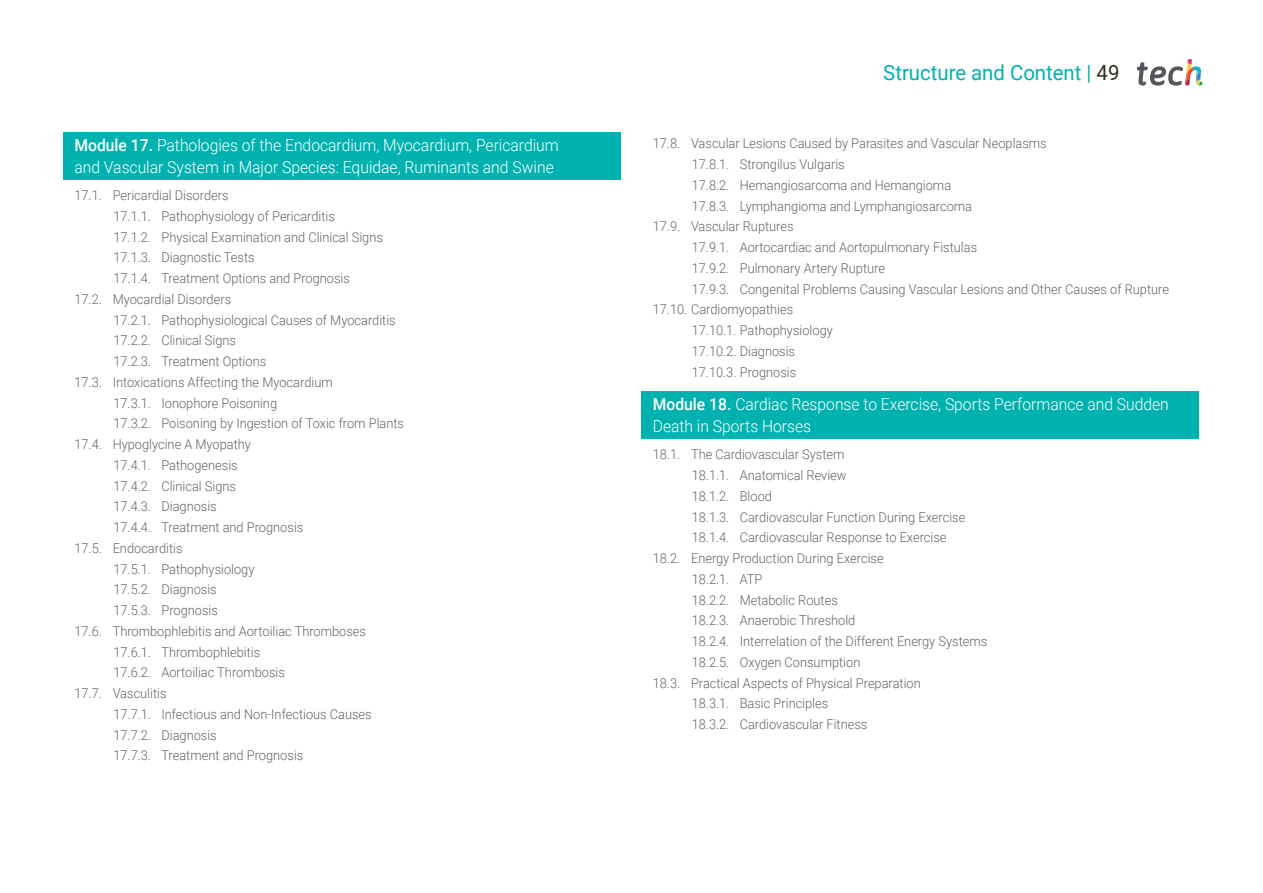
<style>
.page{position:relative;width:1263px;height:893px;background:#fff}
.page>*{position:absolute;margin:0;border:0;box-sizing:border-box;transform-origin:0 0}
.t1{font:21px "Roboto";color:#00b2af}
.t2{font:300 16.5px/22.5px "Roboto";color:#fff;scale:.95 1}
.t3{font:300 13.5px "Roboto";color:#61646a;scale:.95 1}
.s1{font-weight:500}
.s2{color:#312e20}
</style>
<div class="page">
<svg style="left:1137px;top:59px;width:65px;height:27px"></svg>
<div style="left:63px;top:132px;width:558px;height:47px;background:#00b2af"></div>
<div style="left:642px;top:391px;width:557px;height:47px;background:#00b2af"></div>
<p class="t2" style="left:74px;top:133px;width:511px"><span class="s1">Module 17.</span> Pathologies of the Endocardium, Myocardium, Pericardium and Vascular System in Major Species: Equidae, Ruminants and Swine</p>
<p class="t3" style="left:74px;top:186px;width:164px">17.1. Pericardial Disorders</p>
<p class="t3" style="left:113px;top:207px;width:235px">17.1.1. Pathophysiology of Pericarditis</p>
<p class="t3" style="left:113px;top:227px;width:285px">17.1.2. Physical Examination and Clinical Signs</p>
<p class="t3" style="left:113px;top:248px;width:150px">17.1.3. Diagnostic Tests</p>
<p class="t3" style="left:113px;top:269px;width:250px">17.1.4. Treatment Options and Prognosis</p>
<p class="t3" style="left:74px;top:290px;width:167px">17.2. Myocardial Disorders</p>
<p class="t3" style="left:113px;top:310px;width:299px">17.2.1. Pathophysiological Causes of Myocarditis</p>
<p class="t3" style="left:113px;top:331px;width:131px">17.2.2. Clinical Signs</p>
<p class="t3" style="left:113px;top:352px;width:162px">17.2.3. Treatment Options</p>
<p class="t3" style="left:74px;top:373px;width:273px">17.3. Intoxications Affecting the Myocardium</p>
<p class="t3" style="left:113px;top:393px;width:174px">17.3.1. Ionophore Poisoning</p>
<p class="t3" style="left:113px;top:414px;width:307px">17.3.2. Poisoning by Ingestion of Toxic from Plants</p>
<p class="t3" style="left:74px;top:435px;width:187px">17.4. Hypoglycine A Myopathy</p>
<p class="t3" style="left:113px;top:456px;width:132px">17.4.1. Pathogenesis</p>
<p class="t3" style="left:113px;top:476px;width:131px">17.4.2. Clinical Signs</p>
<p class="t3" style="left:113px;top:497px;width:110px">17.4.3. Diagnosis</p>
<p class="t3" style="left:113px;top:518px;width:201px">17.4.4. Treatment and Prognosis</p>
<p class="t3" style="left:74px;top:539px;width:115px">17.5. Endocarditis</p>
<p class="t3" style="left:113px;top:559px;width:150px">17.5.1. Pathophysiology</p>
<p class="t3" style="left:113px;top:580px;width:110px">17.5.2. Diagnosis</p>
<p class="t3" style="left:113px;top:601px;width:111px">17.5.3. Prognosis</p>
<p class="t3" style="left:74px;top:622px;width:308px">17.6. Thrombophlebitis and Aortoiliac Thromboses</p>
<p class="t3" style="left:113px;top:642px;width:156px">17.6.1. Thrombophlebitis</p>
<p class="t3" style="left:113px;top:663px;width:182px">17.6.2. Aortoiliac Thrombosis</p>
<p class="t3" style="left:74px;top:684px;width:98px">17.7. Vasculitis</p>
<p class="t3" style="left:113px;top:705px;width:273px">17.7.1. Infectious and Non-Infectious Causes</p>
<p class="t3" style="left:113px;top:725px;width:110px">17.7.2. Diagnosis</p>
<p class="t3" style="left:113px;top:746px;width:201px">17.7.3. Treatment and Prognosis</p>
<h1 class="t1" style="left:883px;top:57px;width:238px">Structure and Content | <span class="s2">49</span></h1>
<p class="t3" style="left:653px;top:134px;width:416px">17.8. Vascular Lesions Caused by Parasites and Vascular Neoplasms</p>
<p class="t3" style="left:692px;top:155px;width:163px">17.8.1. Strongilus Vulgaris</p>
<p class="t3" style="left:692px;top:175px;width:275px">17.8.2. Hemangiosarcoma and Hemangioma</p>
<p class="t3" style="left:692px;top:196px;width:297px">17.8.3. Lymphangioma and Lymphangiosarcoma</p>
<p class="t3" style="left:653px;top:217px;width:150px">17.9. Vascular Ruptures</p>
<p class="t3" style="left:692px;top:238px;width:302px">17.9.1. Aortocardiac and Aortopulmonary Fistulas</p>
<p class="t3" style="left:692px;top:258px;width:205px">17.9.2. Pulmonary Artery Rupture</p>
<p class="t3" style="left:692px;top:279px;width:504px">17.9.3. Congenital Problems Causing Vascular Lesions and Other Causes of Rupture</p>
<p class="t3" style="left:653px;top:300px;width:149px">17.10. Cardiomyopathies</p>
<p class="t3" style="left:692px;top:321px;width:150px">17.10.1. Pathophysiology</p>
<p class="t3" style="left:692px;top:341px;width:110px">17.10.2. Diagnosis</p>
<p class="t3" style="left:692px;top:362px;width:111px">17.10.3. Prognosis</p>
<p class="t2" style="left:653px;top:392px;width:545px"><span class="s1">Module 18.</span> Cardiac Response to Exercise, Sports Performance and Sudden<br>Death in Sports Horses</p>
<p class="t3" style="left:653px;top:445px;width:203px">18.1. The Cardiovascular System</p>
<p class="t3" style="left:692px;top:466px;width:164px">18.1.1. Anatomical Review</p>
<p class="t3" style="left:692px;top:487px;width:86px">18.1.2. Blood</p>
<p class="t3" style="left:692px;top:507px;width:290px">18.1.3. Cardiovascular Function During Exercise</p>
<p class="t3" style="left:692px;top:528px;width:270px">18.1.4. Cardiovascular Response to Exercise</p>
<p class="t3" style="left:653px;top:549px;width:245px">18.2. Energy Production During Exercise</p>
<p class="t3" style="left:692px;top:570px;width:76px">18.2.1. ATP</p>
<p class="t3" style="left:692px;top:590px;width:155px">18.2.2. Metabolic Routes</p>
<p class="t3" style="left:692px;top:611px;width:174px">18.2.3. Anaerobic Threshold</p>
<p class="t3" style="left:692px;top:632px;width:313px">18.2.4. Interrelation of the Different Energy Systems</p>
<p class="t3" style="left:692px;top:653px;width:179px">18.2.5. Oxygen Consumption</p>
<p class="t3" style="left:653px;top:673px;width:284px">18.3. Practical Aspects of Physical Preparation</p>
<p class="t3" style="left:692px;top:694px;width:145px">18.3.1. Basic Principles</p>
<p class="t3" style="left:692px;top:715px;width:186px">18.3.2. Cardiovascular Fitness</p>
</div>
